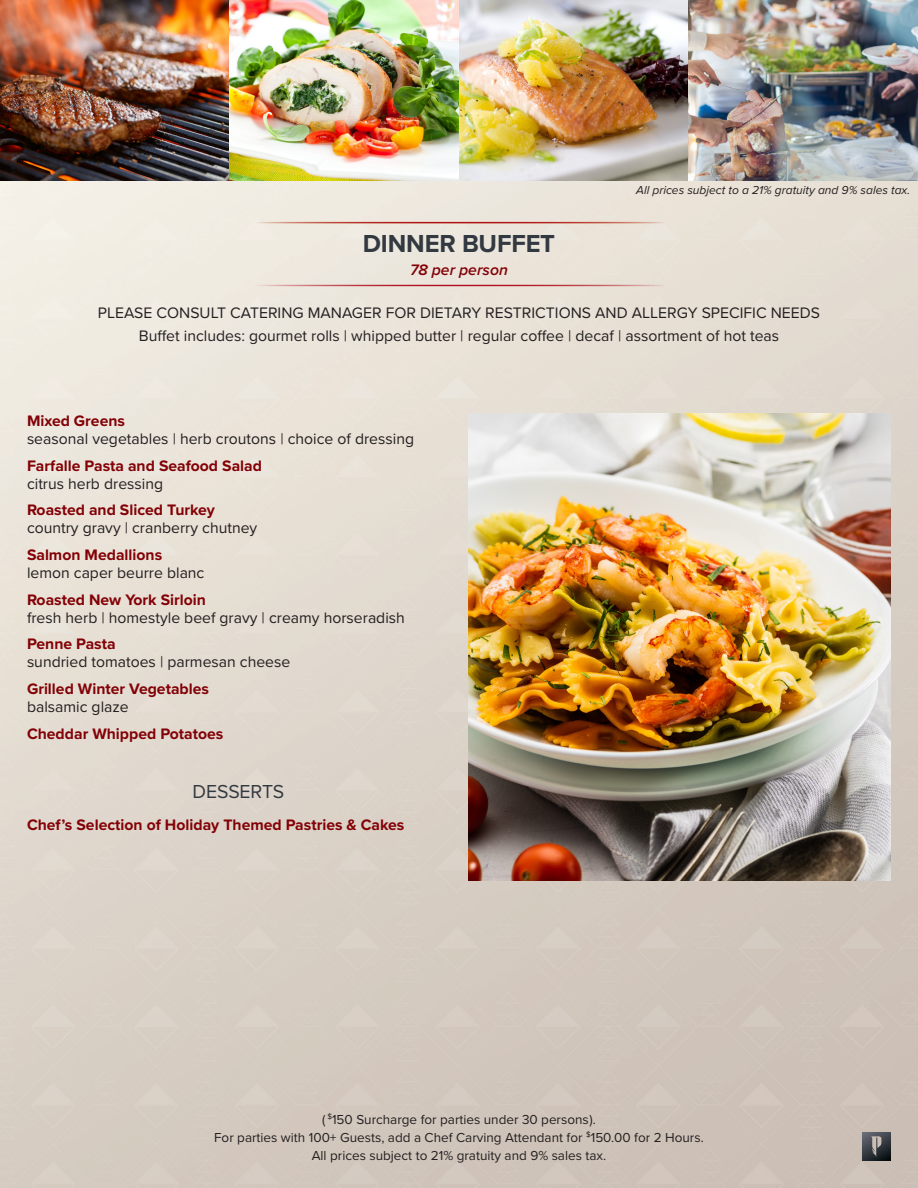
<style>
.page{position:relative;width:918px;height:1188px;background:#fff}
.page>*{position:absolute;margin:0;border:0;box-sizing:border-box;transform-origin:0 0}
.t1{font:700 25.5px "Proxima Nova A";letter-spacing:-.005em;color:#333940}
.t2{font:19.5px "Proxima Nova A";letter-spacing:-.01em;color:#333940}
.item_description{font:15.75px/22.5px "Proxima Nova";color:#231f20;text-align:center}
.item_and_price__red{font:700 15.75px "Proxima Nova";color:#830106}
.item_description-2{font:italic 600 15.75px "Proxima Nova";color:#830106}
.t3{font:13.5px "Proxima Nova";color:#231f20}
.t4{font:italic 12px "Proxima Nova";color:#231f20}
</style>
<div class="page">
<img style="left:0;top:181px;width:918px;height:1007px">
<svg style="left:862px;top:1132px;width:29px;height:29px"></svg>
<hr style="left:254px;top:285px;width:410px;height:1px;background:#b00d1d">
<hr style="left:254px;top:222px;width:410px;height:1px;background:#b00d1d">
<img style="left:0;top:0;width:918px;height:181px">
<img style="left:468px;top:414px;width:423px;height:466px">
<p class="t1" style="left:363px;top:225px;width:194px">DINNER BUFFET</p>
<p class="item_description-2" style="left:410px;top:258px;width:99px">78 per person</p>
<p class="t4" style="left:636px;top:181px;width:276px">All prices subject to a 21% gratuity and 9% sales tax.</p>
<p class="item_description" style="left:98px;top:301px;width:724px">PLEASE CONSULT CATERING MANAGER FOR DIETARY RESTRICTIONS AND ALLERGY SPECIFIC NEEDS<br>Buffet includes: gourmet rolls | whipped butter | regular coffee | decaf | assortment of hot teas</p>
<p class="item_and_price__red" style="left:27px;top:409px;width:100px">Mixed Greens</p>
<p class="item_description" style="left:27px;top:427px;width:389px">seasonal vegetables | herb croutons | choice of dressing</p>
<p class="item_and_price__red" style="left:27px;top:454px;width:237px">Farfalle Pasta and Seafood Salad</p>
<p class="item_description" style="left:27px;top:472px;width:138px">citrus herb dressing</p>
<p class="item_and_price__red" style="left:27px;top:498px;width:190px">Roasted and Sliced Turkey</p>
<p class="item_description" style="left:27px;top:516px;width:232px">country gravy | cranberry chutney</p>
<p class="item_and_price__red" style="left:27px;top:543px;width:137px">Salmon Medallions</p>
<p class="item_description" style="left:27px;top:561px;width:179px">lemon caper beurre blanc</p>
<p class="item_and_price__red" style="left:27px;top:588px;width:180px">Roasted New York Sirloin</p>
<p class="item_description" style="left:27px;top:605px;width:379px">fresh herb | homestyle beef gravy | creamy horseradish</p>
<p class="item_and_price__red" style="left:27px;top:632px;width:90px">Penne Pasta</p>
<p class="item_description" style="left:27px;top:650px;width:265px">sundried tomatoes | parmesan cheese</p>
<p class="item_and_price__red" style="left:27px;top:677px;width:184px">Grilled Winter Vegetables</p>
<p class="item_description" style="left:27px;top:695px;width:103px">balsamic glaze</p>
<p class="item_and_price__red" style="left:27px;top:722px;width:198px">Cheddar Whipped Potatoes</p>
<p class="t2" style="left:193px;top:777px;width:93px">DESSERTS</p>
<p class="item_and_price__red" style="left:27px;top:813px;width:379px">Chef’s Selection of Holiday Themed Pastries &amp; Cakes</p>
<p class="t3" style="left:322px;top:1109px;width:275px">( <sup>$</sup>150 Surcharge for parties under 30 persons).</p>
<p class="t3" style="left:214px;top:1127px;width:491px">For parties with 100+ Guests, add a Chef Carving Attendant for <sup>$</sup>150.00 for 2 Hours.</p>
<p class="t3" style="left:312px;top:1145px;width:296px">All prices subject to 21% gratuity and 9% sales tax.</p>
</div>
